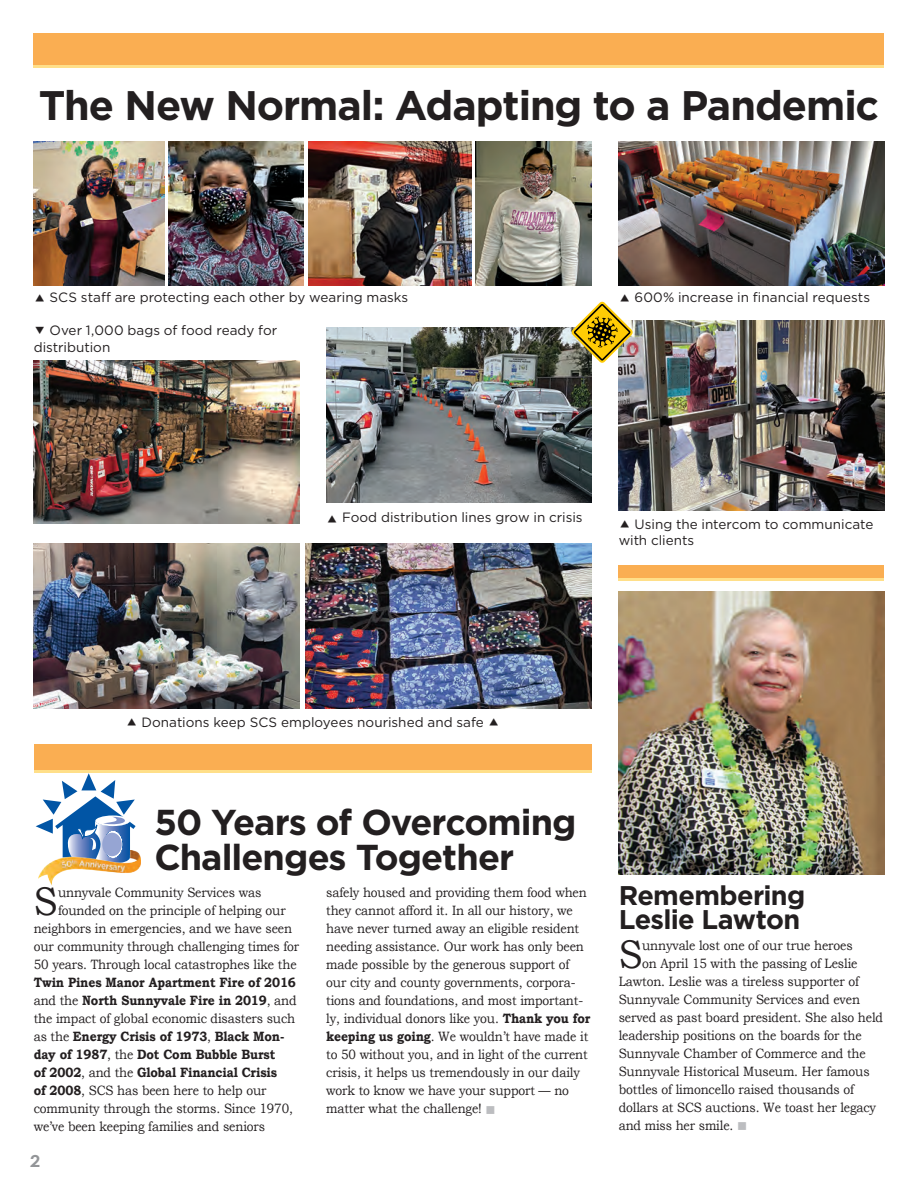
<style>
.page{position:relative;width:918px;height:1188px;background:#fff}
.page>*{position:absolute;margin:0;border:0;box-sizing:border-box;transform-origin:0 0}
.t1{font:700 41.25px "Gotham";letter-spacing:-.025em;color:#231f20}
.t2{font:39.9px "Bookman Old Style";color:#231f20;scale:.9 1}
.t3{font:700 36px/34.5px "Gotham";letter-spacing:-.025em;color:#231f20}
.t4{font:700 27px/24px "Gotham";letter-spacing:-.025em;color:#231f20}
.t5{font:700 16.5px "Century Gothic";color:#939598;scale:1.1 1}
.t6{font:13.5px/18px "Bookman Old Style";letter-spacing:-.01em;color:#231f20;scale:.9 1}
.t7{font:13.5px/16.5px "Gotham";color:#231f20}
.s1{font-weight:700}
.s2{color:#bcbdc0}
</style>
<div class="page">
<div style="left:34px;top:744px;width:558px;height:26px;background:#faae52"></div>
<hr style="left:34px;top:770px;width:558px;height:2px;background:#ffdf89">
<div style="left:34px;top:34px;width:850px;height:32px;background:#faae52"></div>
<hr style="left:34px;top:65px;width:850px;height:2px;background:#ffdf89">
<img style="left:326px;top:328px;width:266px;height:175px">
<img style="left:309px;top:141px;width:163px;height:145px">
<img style="left:619px;top:320px;width:265px;height:190px">
<img style="left:169px;top:141px;width:135px;height:145px">
<img style="left:305px;top:543px;width:287px;height:166px">
<img style="left:34px;top:141px;width:130px;height:145px">
<img style="left:619px;top:141px;width:265px;height:145px">
<img style="left:34px;top:360px;width:265px;height:163px">
<div style="left:619px;top:566px;width:265px;height:12px;background:#faae52"></div>
<hr style="left:619px;top:578px;width:265px;height:3px;background:#ffdf89">
<img style="left:34px;top:543px;width:265px;height:166px">
<img style="left:475px;top:141px;width:117px;height:145px">
<img style="left:619px;top:592px;width:265px;height:283px">
<svg style="left:36px;top:773px;width:100px;height:77px"></svg>
<img style="left:39px;top:850px;width:102px;height:35px">
<svg style="left:571px;top:301px;width:62px;height:62px"></svg>
<h1 class="t1" style="left:39px;top:78px;width:842px">The New Normal: Adapting to a Pandemic</h1>
<p class="t7" style="left:50px;top:289px;width:360px">SCS staff are protecting each other by wearing masks</p>
<p class="t7" style="left:635px;top:289px;width:237px">600% increase in financial requests</p>
<p class="t7" style="left:34px;top:322px;width:245px;text-indent:16px">Over 1,000 bags of food ready for distribution</p>
<p class="t7" style="left:342px;top:509px;width:242px">Food distribution lines grow in crisis</p>
<p class="t7" style="left:619px;top:515px;width:256px;text-indent:16px">Using the intercom to communicate with clients</p>
<p class="t7" style="left:142px;top:713px;width:344px">Donations keep SCS employees nourished and safe</p>
<h3 class="t3" style="left:154px;top:805px;width:424px">50 Years of Overcoming<br>Challenges Together</h3>
<h2 class="t2" style="left:34px;top:876px;width:28px">S</h2>
<p class="t6" style="left:58px;top:884px;width:227px">unnyvale Community Services was</p>
<p class="t6" style="left:58px;top:902px;width:254px">founded on the principle of helping our</p>
<p class="t6" style="left:34px;top:920px;width:289px">neighbors in emergencies, and we have seen</p>
<p class="t6" style="left:34px;top:938px;width:296px">our community through challenging times for</p>
<p class="t6" style="left:34px;top:956px;width:294px">50 years. Through local catastrophes like the</p>
<p class="t6" style="left:34px;top:974px;width:294px"><span class="s1">Twin Pines Manor Apartment Fire of 2016 </span>and the <span class="s1">North Sunnyvale Fire in 2019</span>, and the impact of global economic disasters such as the <span class="s1">Energy Crisis of 1973</span>, <span class="s1">Black Mon&shy;day of 1987</span>, the <span class="s1">Dot Com Bubble Burst<br>of 2002</span>, and the <span class="s1">Global Financial Crisis<br>of 2008</span>, SCS has been here to help our community through the storms. Since 1970, we’ve been keeping families and seniors</p>
<p class="t5" style="left:30px;top:1151px;width:11px">2</p>
<p class="t6" style="left:326px;top:884px;width:295px">safely housed and providing them food when they cannot afford it. In all our history, we have never turned away an eligible resident needing assistance. Our work has only been made possible by the generous support of our city and county governments, corpora&shy;tions and foundations, and most important&shy;ly, individual donors like you. <span class="s1">Thank you for keeping us going</span>. We wouldn’t have made it to 50 without you, and in light of the current crisis, it helps us tremendously in our daily work to know we have your support — no matter what the challenge! <span class="s2">■</span></p>
<h3 class="t4" style="left:619px;top:883px;width:188px">Remembering<br>Leslie Lawton</h3>
<h2 class="t2" style="left:619px;top:928px;width:28px">S</h2>
<p class="t6" style="left:642px;top:936px;width:235px">unnyvale lost one of our true heroes</p>
<p class="t6" style="left:642px;top:954px;width:241px">on April 15 with the passing of Leslie</p>
<p class="t6" style="left:619px;top:972px;width:268px">Lawton. Leslie was a tireless supporter of</p>
<p class="t6" style="left:619px;top:990px;width:270px">Sunnyvale Community Services and even</p>
<p class="t6" style="left:619px;top:1008px;width:295px">served as past board president. She also held</p>
<p class="t6" style="left:619px;top:1026px;width:272px">leadership positions on the boards for the</p>
<p class="t6" style="left:619px;top:1044px;width:276px">Sunnyvale Chamber of Commerce and the</p>
<p class="t6" style="left:619px;top:1062px;width:280px">Sunnyvale Historical Museum. Her famous</p>
<p class="t6" style="left:619px;top:1080px;width:263px">bottles of limoncello raised thousands of</p>
<p class="t6" style="left:619px;top:1098px;width:288px">dollars at SCS auctions. We toast her legacy</p>
<p class="t6" style="left:619px;top:1116px;width:144px">and miss her smile. <span class="s2">■</span></p>
</div>
